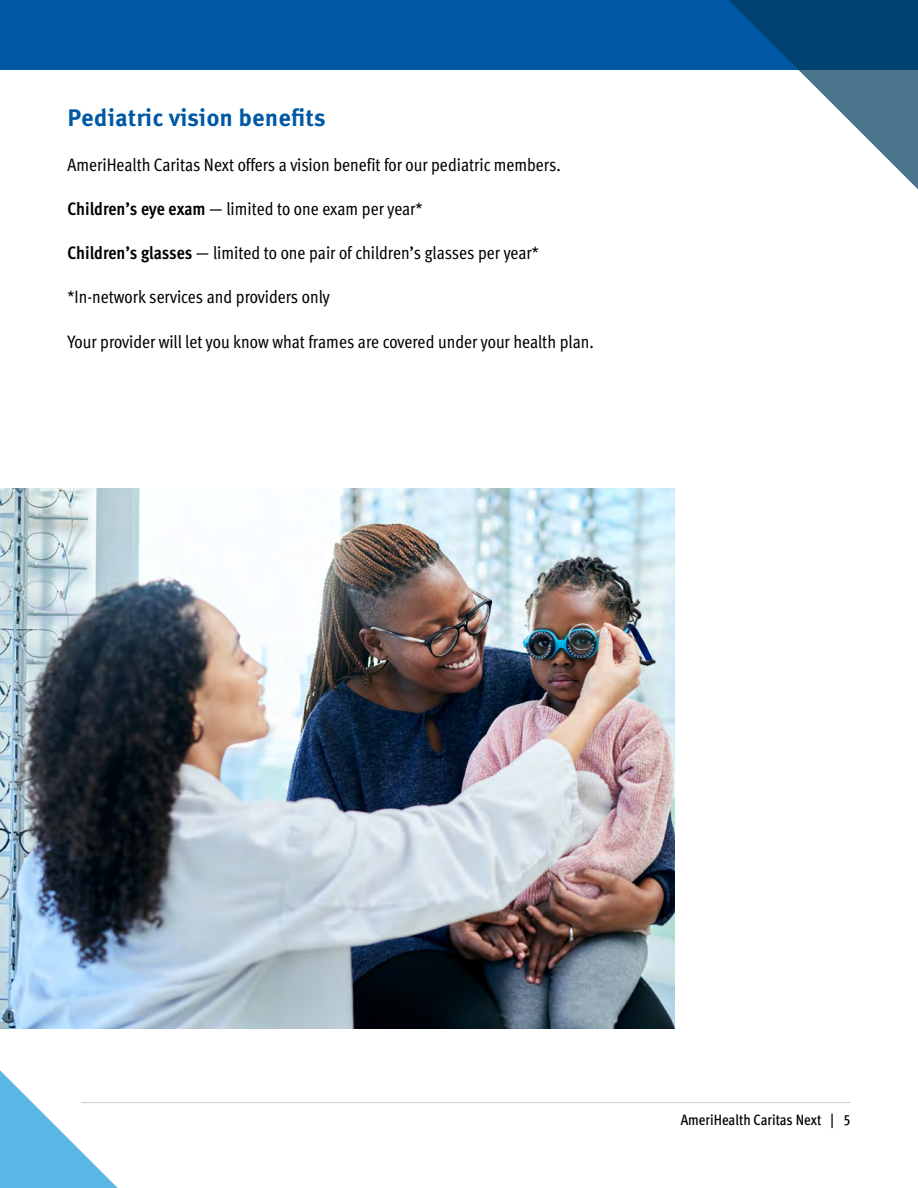
<style>
.page{position:relative;width:918px;height:1188px;background:#fff}
.page>*{position:absolute;margin:0;border:0;box-sizing:border-box;transform-origin:0 0}
.Headline{font:700 24px "Meta Correspondence Pro";color:#0058a4}
.Body_Copy{font:condensed 18px "Meta Pro";color:#000}
.t1{font:500 condensed 15px "Meta Pro";color:#000}
.s1{font-weight:700}
</style>
<div class="page">
<div style="left:0;top:0;width:918px;height:70px;background:#0058a4"></div>
<svg style="left:0;top:1070px;width:118px;height:118px"></svg>
<svg style="left:729px;top:0;width:189px;height:190px"></svg>
<img style="left:0;top:488px;width:675px;height:540px">
<hr style="left:81px;top:1102px;width:769px;height:1px;background:#d1d3d4">
<h1 class="Headline" style="left:68px;top:99px;width:260px">Pediatric vision benefits</h1>
<p class="Body_Copy" style="left:68px;top:151px;width:495px">AmeriHealth Caritas Next offers a vision benefit for our pediatric members.</p>
<p class="Body_Copy" style="left:68px;top:195px;width:357px"><span class="s1">Children’s eye exam</span> — limited to one exam per year*</p>
<p class="Body_Copy" style="left:68px;top:239px;width:473px"><span class="s1">Children’s glasses</span> — limited to one pair of children’s glasses per year*</p>
<p class="Body_Copy" style="left:68px;top:284px;width:264px">*In-network services and providers only</p>
<p class="Body_Copy" style="left:68px;top:328px;width:528px">Your provider will let you know what frames are covered under your health plan.</p>
<p class="t1" style="left:681px;top:1109px;width:171px">AmeriHealth Caritas Next | 5</p>
</div>
